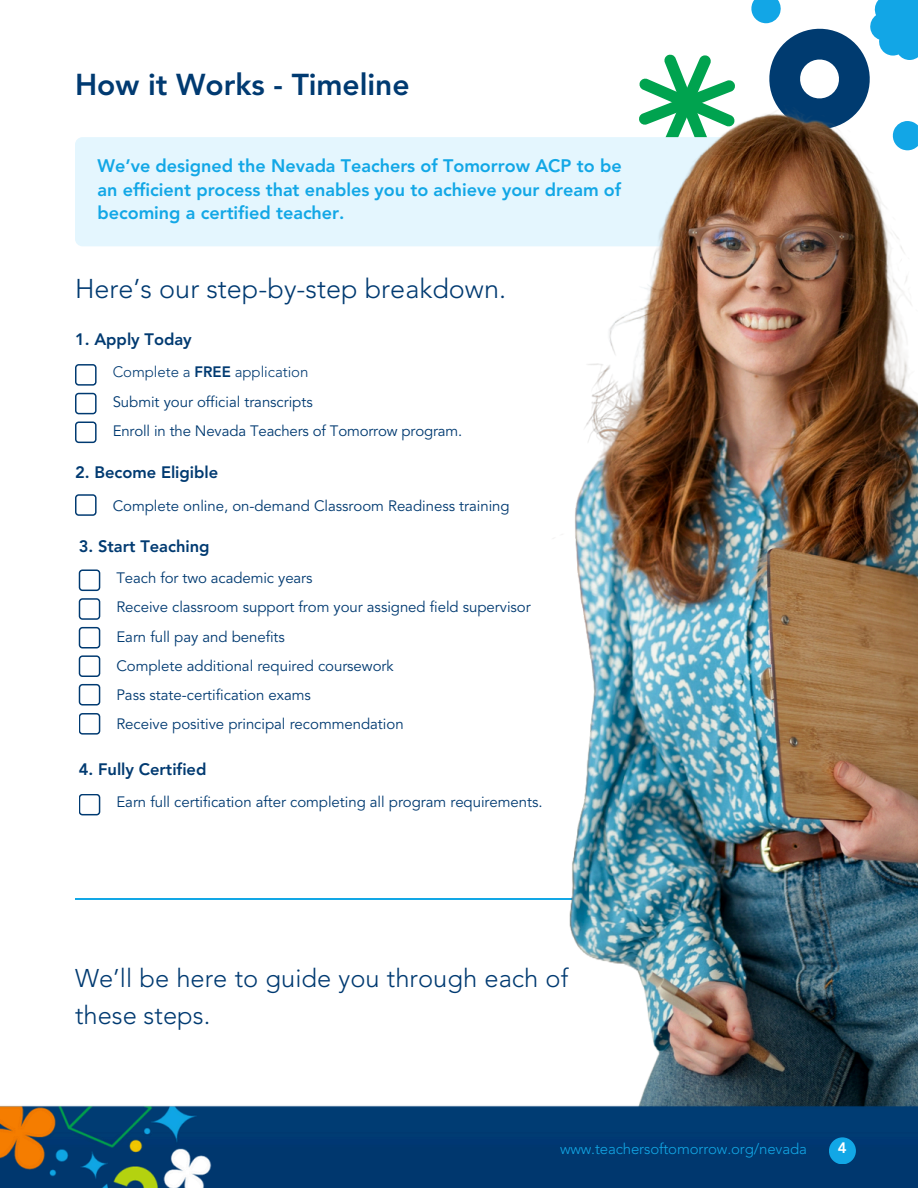
<style>
.page{position:relative;width:918px;height:1188px;background:#fff}
.page>*{position:absolute;margin:0;border:0;box-sizing:border-box;transform-origin:0 0}
.t1{font:800 30px "Avenir LT Std";color:#003a71}
.t2{font:300 27px "Avenir LT Std";color:#003a71}
.t3{font:300 25.5px/37.2px "Avenir LT Std";color:#003a71}
.t4{font:800 18px/23.7px "Avenir LT Std";color:#12a7e6;text-align:justify}
.t5{font:800 16.5px "Avenir LT Std";color:#003a71}
.t6{font:15px "Avenir LT Std";letter-spacing:-.005em;color:#003a71}
.t7{font:300 15px "Avenir LT Std";letter-spacing:-.01em;color:#12a7e6}
.t8{font:300 15px "Avenir LT Std";color:#003a71}
.t9{font:800 15px "Avenir LT Std";color:#fff}
.s1{font-weight:800}
</style>
<div class="page">
<hr style="left:75px;top:899px;width:499px;height:1px;background:#12a7e6">
<svg style="left:75px;top:364px;width:22px;height:22px"></svg>
<svg style="left:75px;top:393px;width:22px;height:21px"></svg>
<svg style="left:75px;top:422px;width:22px;height:21px"></svg>
<svg style="left:79px;top:569px;width:21px;height:22px"></svg>
<svg style="left:79px;top:598px;width:21px;height:22px"></svg>
<svg style="left:79px;top:627px;width:21px;height:22px"></svg>
<svg style="left:79px;top:655px;width:21px;height:22px"></svg>
<svg style="left:79px;top:684px;width:21px;height:22px"></svg>
<svg style="left:79px;top:794px;width:21px;height:21px"></svg>
<svg style="left:639px;top:55px;width:96px;height:50px"></svg>
<div style="left:75px;top:137px;width:768px;height:109px;background:#e4f6fe;border-radius:8px"></div>
<svg style="left:751px;top:0;width:167px;height:105px"></svg>
<img style="left:378px;top:105px;width:540px;height:993px">
<img style="left:0;top:1098px;width:918px;height:90px">
<div style="left:829px;top:1137px;width:27px;height:27px;background:#12a7e6;border-radius:50%"></div>
<svg style="left:75px;top:494px;width:22px;height:22px"></svg>
<svg style="left:79px;top:713px;width:21px;height:22px"></svg>
<p class="t1" style="left:75px;top:72px;width:336px">How it Works - Timeline</p>
<h1 class="t4" style="left:98px;top:156px;width:526px">We’ve designed the Nevada Teachers of Tomorrow ACP to be an efficient process that enables you to achieve your dream of becoming a certified teacher.</h1>
<p class="t2" style="left:75px;top:277px;width:433px">Here’s our step-by-step breakdown.</p>
<h3 class="t5" style="left:75px;top:332px;width:118px">1. Apply Today</h3>
<p class="t8" style="left:113px;top:366px;width:197px">Complete a <span class="s1">FREE</span> application</p>
<h3 class="t6" style="left:113px;top:395px;width:202px">Submit your official transcripts</h3>
<p class="t6" style="left:113px;top:425px;width:351px">Enroll in the Nevada Teachers of Tomorrow program.</p>
<p class="t5" style="left:75px;top:465px;width:145px">2. Become Eligible</p>
<p class="t6" style="left:113px;top:499px;width:399px">Complete online, on-demand Classroom Readiness training</p>
<h3 class="t5" style="left:79px;top:539px;width:132px">3. Start Teaching</h3>
<p class="t6" style="left:116px;top:572px;width:198px">Teach for two academic years</p>
<p class="t6" style="left:116px;top:601px;width:416px">Receive classroom support from your assigned field supervisor</p>
<p class="t6" style="left:116px;top:630px;width:170px">Earn full pay and benefits</p>
<p class="t6" style="left:116px;top:659px;width:279px">Complete additional required coursework</p>
<p class="t6" style="left:116px;top:689px;width:196px">Pass state-certification exams</p>
<h3 class="t6" style="left:116px;top:718px;width:289px">Receive positive principal recommendation</h3>
<h2 class="t5" style="left:79px;top:762px;width:129px">4. Fully Certified</h2>
<h3 class="t6" style="left:116px;top:796px;width:428px">Earn full certification after completing all program requirements.</h3>
<h2 class="t3" style="left:75px;top:961px;width:495px">We’ll be here to guide you through each of these steps.</h2>
<p class="t7" style="left:560px;top:1142px;width:248px">www.teachersoftomorrow.org/nevada</p>
<p class="t9" style="left:838px;top:1142px;width:10px">4</p>
</div>
